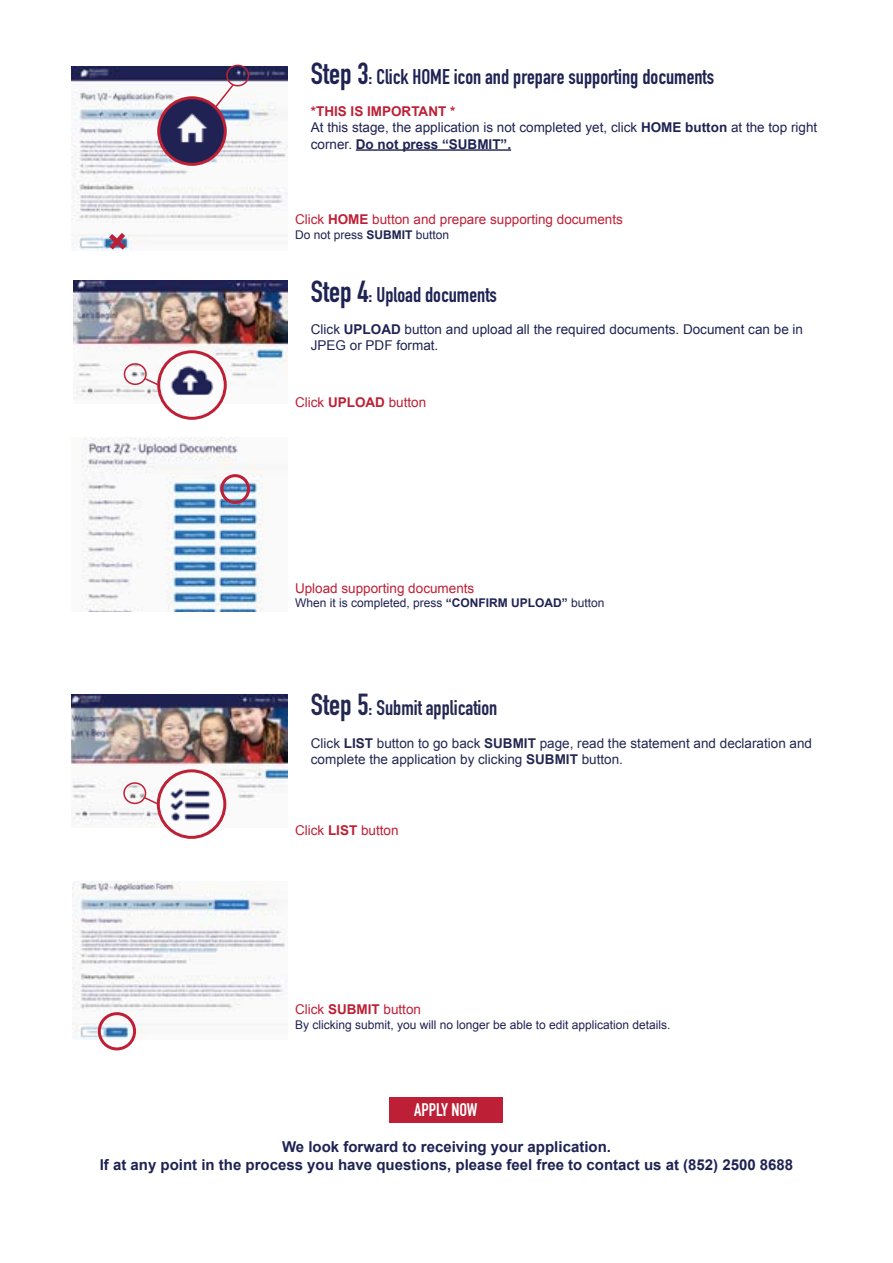
<style>
.page{position:relative;width:893px;height:1263px;background:#fff}
.page>*{position:absolute;margin:0;border:0;box-sizing:border-box;transform-origin:0 0}
.t1{font:700 21px "DIN Condensed";color:#1f2353}
.t2{font:700 21px "DIN Condensed";color:#242751}
.t3{font:700 18px "DIN Condensed";color:#fff}
.t4{font:700 15px/18px "Arial";color:#1f2353;text-align:center}
.t5{font:13.5px/16.2px "Arial";color:#1f2353}
.t6{font:13.5px "Arial";color:#bd2036}
.t7{font:13.5px/16.2px "Arial";color:#242751}
.t8{font:12px "Arial";color:#1f2353}
.s1{font-size:30px}
.s2{font-weight:700;color:#bd2036}
.s3{font-weight:700}
</style>
<div class="page">
<hr style="left:356px;top:149px;width:155px;height:2px;background:#1f2353">
<img style="left:72px;top:67px;width:215px;height:183px">
<img style="left:73px;top:281px;width:214px;height:122px">
<img style="left:82px;top:438px;width:181px;height:173px">
<div style="left:226px;top:65px;width:23px;height:21px;border:2px solid #bd2036;border-radius:50%"></div>
<img style="left:159px;top:98px;width:66px;height:66px;border-radius:33px">
<div style="left:157px;top:96px;width:70px;height:70px;border:3px solid #bd2036;border-radius:50%"></div>
<svg style="left:213px;top:83px;width:22px;height:27px"></svg>
<div style="left:124px;top:363px;width:23px;height:22px;border:2px solid #bd2036;border-radius:50%"></div>
<img style="left:159px;top:352px;width:66px;height:66px;border-radius:33px">
<div style="left:157px;top:350px;width:70px;height:70px;border:3px solid #bd2036;border-radius:50%"></div>
<svg style="left:143px;top:377px;width:17px;height:10px"></svg>
<img style="left:71px;top:694px;width:216px;height:132px">
<svg style="left:104px;top:228px;width:27px;height:23px"></svg>
<div style="left:123px;top:782px;width:23px;height:22px;border:2px solid #bd2036;border-radius:50%"></div>
<img style="left:159px;top:771px;width:66px;height:66px">
<div style="left:157px;top:769px;width:69px;height:70px;border:3px solid #bd2036;border-radius:50%"></div>
<svg style="left:143px;top:796px;width:17px;height:10px"></svg>
<img style="left:73px;top:881px;width:214px;height:158px">
<div style="left:220px;top:474px;width:30px;height:30px;border:3px solid #bd2036;border-radius:50%"></div>
<div style="left:98px;top:1012px;width:38px;height:38px;border:3px solid #bd2036;border-radius:50%"></div>
<div style="left:390px;top:1097px;width:113px;height:25px;background:#bd2036"></div>
<h1 class="t1" style="left:311px;top:62px;width:405px"><span class="s1">Step 3</span>: Click HOME icon and prepare supporting documents</h1>
<p class="t5" style="left:311px;top:103px;width:508px"><span class="s2">*THIS IS IMPORTANT *<br></span>At this stage, the application is not completed yet, click <span class="s3">HOME button</span> at the top right corner. <span class="s3">Do not press “SUBMIT”.</span></p>
<p class="t6" style="left:295px;top:211px;width:329px">Click <span class="s3">HOME</span> button and prepare supporting documents</p>
<p class="t8" style="left:295px;top:226px;width:156px">Do not press <span class="s3">SUBMIT</span> button</p>
<h1 class="t1" style="left:311px;top:280px;width:188px"><span class="s1">Step 4</span>: Upload documents</h1>
<p class="t5" style="left:311px;top:321px;width:494px">Click <span class="s3">UPLOAD</span> button and upload all the required documents. Document can be in<br>JPEG or PDF format.</p>
<p class="t6" style="left:295px;top:393px;width:133px">Click <span class="s3">UPLOAD</span> button</p>
<p class="t6" style="left:295px;top:579px;width:181px">Upload supporting documents</p>
<p class="t8" style="left:295px;top:595px;width:311px">When it is completed, press <span class="s3">“CONFIRM UPLOAD”</span> button</p>
<h1 class="t2" style="left:311px;top:694px;width:188px"><span class="s1">Step 5</span>: Submit application</h1>
<p class="t7" style="left:311px;top:735px;width:503px">Click <span class="s3">LIST</span> button to go back <span class="s3">SUBMIT</span> page, read the statement and declaration and complete the application by clicking <span class="s3">SUBMIT</span> button.</p>
<p class="t6" style="left:295px;top:822px;width:105px">Click <span class="s3">LIST</span> button</p>
<p class="t6" style="left:295px;top:1000px;width:128px">Click <span class="s3">SUBMIT</span> button</p>
<p class="t8" style="left:295px;top:1016px;width:377px">By clicking submit, you will no longer be able to edit application details.</p>
<h2 class="t3" style="left:414px;top:1098px;width:65px">APPLY NOW</h2>
<p class="t4" style="left:100px;top:1138px;width:695px">We look forward to receiving your application.<br>If at any point in the process you have questions, please feel free to contact us at (852) 2500 8688</p>
</div>
